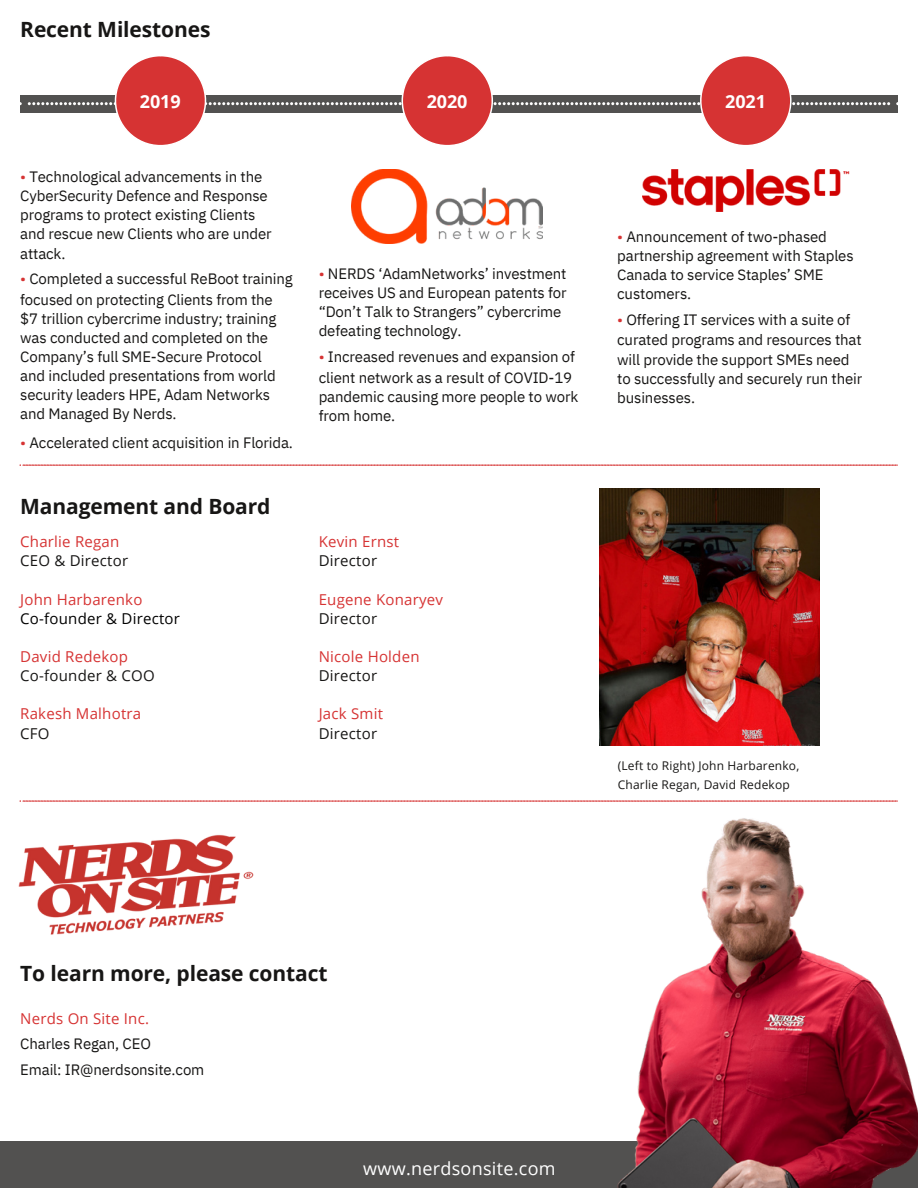
<style>
.page{position:relative;width:918px;height:1188px;background:#fff}
.page>*{position:absolute;margin:0;border:0;box-sizing:border-box;transform-origin:0 0}
.t1{font:700 21px "Open Sans";letter-spacing:-.005em;color:#171615}
.t2{font:18px "Open Sans";letter-spacing:.015em;color:#fff}
.t3{font:700 18px "Open Sans";letter-spacing:-.005em;color:#fff}
.t4{font:15px/19.4px "IBM Plex Sans";letter-spacing:-.01em;color:#171615}
.t5{font:15px "Open Sans";letter-spacing:.015em;color:#d63333}
.t6{font:15px "Open Sans";letter-spacing:.015em;color:#171615}
.t7{font:15px "Open Sans";letter-spacing:.015em;color:#000}
.t8{font:12px/19.2px "Open Sans";letter-spacing:.015em;color:#171615}
.s1{color:#d63333}
</style>
<div class="page">
<div style="left:0;top:1142px;width:918px;height:46px;background:#525150"></div>
<svg style="left:28px;top:56px;width:862px;height:89px"></svg>
<img style="left:642px;top:170px;width:207px;height:42px">
<img style="left:617px;top:818px;width:301px;height:370px">
<svg style="left:20px;top:464px;width:878px;height:2px;background:#e78e8e"></svg>
<svg style="left:260px;top:800px;width:638px;height:2px"></svg>
<img style="left:599px;top:489px;width:221px;height:256px">
<img style="left:352px;top:170px;width:191px;height:73px">
<img style="left:18px;top:800px;width:242px;height:135px">
<h1 class="t1" style="left:20px;top:15px;width:192px">Recent Milestones</h1>
<p class="t3" style="left:140px;top:89px;width:42px">2019</p>
<p class="t3" style="left:427px;top:89px;width:42px">2020</p>
<p class="t3" style="left:725px;top:89px;width:42px">2021</p>
<p class="t4" style="left:20px;top:166px;width:253px"><span class="s1">•</span> Technological advancements in the<br>CyberSecurity Defence and Response programs to protect existing Clients and rescue new Clients who are under attack.</p>
<p class="t4" style="left:20px;top:268px;width:274px"><span class="s1">•</span> Completed a successful ReBoot training focused on protecting Clients from the $7 trillion cybercrime industry; training was conducted and completed on the Company’s full SME-Secure Protocol<br>and included presentations from world security leaders HPE, Adam Networks and Managed By Nerds.</p>
<p class="t4" style="left:20px;top:431px;width:274px"><span class="s1">•</span> Accelerated client acquisition in Florida.</p>
<h1 class="t1" style="left:20px;top:492px;width:252px">Management and Board</h1>
<p class="t5" style="left:20px;top:532px;width:101px">Charlie Regan</p>
<p class="t6" style="left:20px;top:551px;width:109px">CEO &amp; Director</p>
<p class="t5" style="left:20px;top:589px;width:124px">John Harbarenko</p>
<p class="t7" style="left:20px;top:608px;width:161px">Co-founder &amp; Director</p>
<p class="t5" style="left:20px;top:646px;width:109px">David Redekop</p>
<p class="t6" style="left:20px;top:665px;width:136px">Co-founder &amp; COO</p>
<p class="t5" style="left:20px;top:704px;width:122px">Rakesh Malhotra</p>
<p class="t6" style="left:20px;top:723px;width:31px">CFO</p>
<p class="t4" style="left:319px;top:263px;width:249px"><span class="s1">•</span> NERDS ‘AdamNetworks’ investment receives US and European patents for “Don’t Talk to Strangers” cybercrime defeating technology.</p>
<p class="t4" style="left:319px;top:346px;width:261px"><span class="s1">•</span> Increased revenues and expansion of client network as a result of COVID-19 pandemic causing more people to work from home.</p>
<p class="t5" style="left:319px;top:532px;width:82px">Kevin Ernst</p>
<p class="t6" style="left:319px;top:551px;width:60px">Director</p>
<p class="t5" style="left:319px;top:589px;width:126px">Eugene Konaryev</p>
<p class="t6" style="left:319px;top:608px;width:60px">Director</p>
<p class="t5" style="left:319px;top:646px;width:102px">Nicole Holden</p>
<p class="t6" style="left:319px;top:665px;width:60px">Director</p>
<p class="t5" style="left:319px;top:704px;width:66px">Jack Smit</p>
<p class="t6" style="left:319px;top:723px;width:60px">Director</p>
<p class="t4" style="left:617px;top:226px;width:238px"><span class="s1">•</span> Announcement of two-phased partnership agreement with Staples<br>Canada to service Staples’ SME customers.</p>
<p class="t4" style="left:617px;top:309px;width:247px"><span class="s1">•</span> Offering IT services with a suite of curated programs and resources that will provide the support SMEs need to successfully and securely run their businesses.</p>
<p class="t8" style="left:618px;top:756px;width:183px">(Left to Right) John Harbarenko,<br>Charlie Regan, David Redekop</p>
<h1 class="t1" style="left:20px;top:959px;width:309px">To learn more, please contact</h1>
<p class="t5" style="left:20px;top:1008px;width:130px">Nerds On Site Inc.</p>
<p class="t4" style="left:20px;top:1029px;width:186px;line-height:25.8px">Charles Regan, CEO<br>Email: IR@nerdsonsite.com</p>
<p class="t2" style="left:363px;top:1157px;width:194px">www.nerdsonsite.com</p>
</div>
